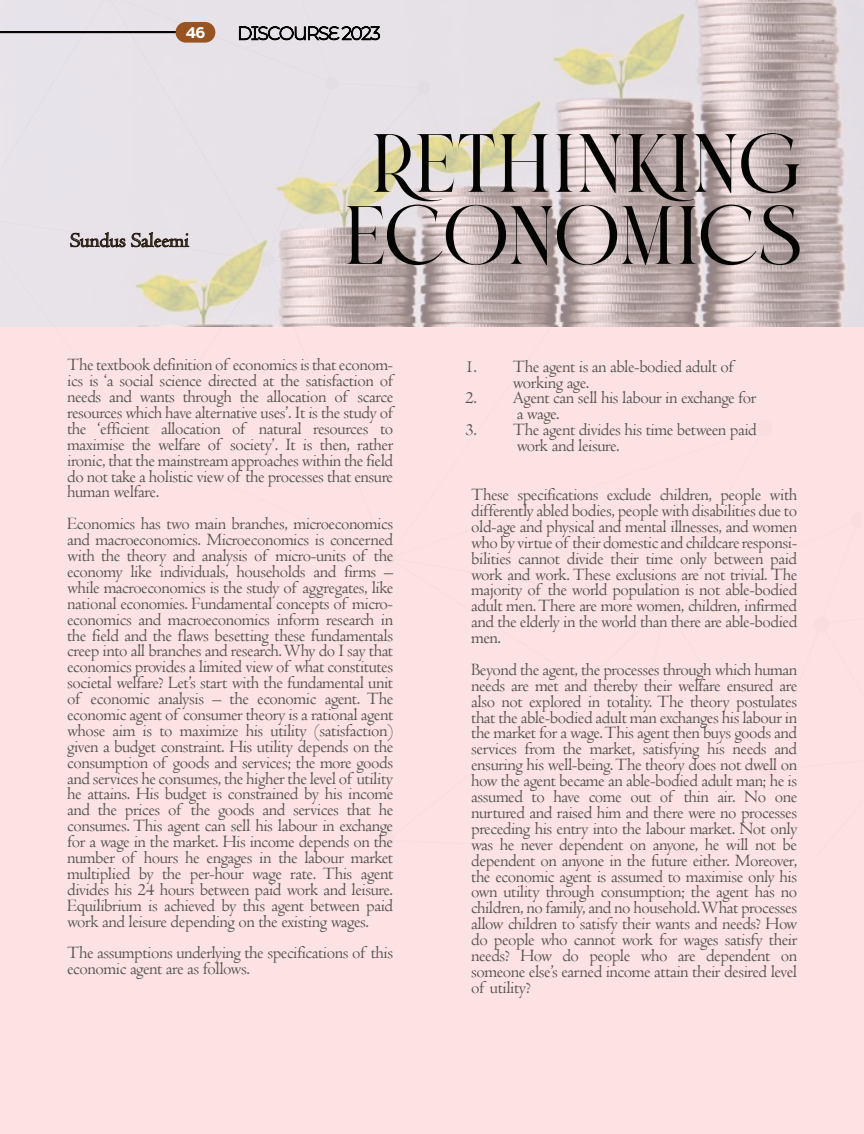
<style>
.page{position:relative;width:864px;height:1134px;background:#fce2e3}
.page>*{position:absolute;margin:0;border:0;box-sizing:border-box;transform-origin:0 0}
.t1{font:82.5px "Brand";color:#040503}
.t2{font:21px "Centaur";color:#291f14}
.t3{font:18px/15.9px "Centaur";letter-spacing:-.025em;color:#545251}
.t4{font:900 15.15px "Amsi Pro";color:#fff}
</style>
<div class="page">
<img style="left:0;top:0;width:863px;height:327px">
<svg style="left:389px;top:260px;width:209px;height:67px;background:#bfafae"></svg>
<svg style="left:268px;top:268px;width:121px;height:59px"></svg>
<svg style="left:1px;top:268px;width:267px;height:59px;background:#e3dfd7"></svg>
<svg style="left:590px;top:253px;width:15px;height:15px"></svg>
<svg style="left:0;top:0;width:468px;height:268px;background:#e1dbdd"></svg>
<div style="left:176px;top:22px;width:39px;height:21px;background:#975422;border-radius:10px"></div>
<p class="t4" style="left:186px;top:22px;width:21px">46</p>
<p class="t2" style="left:70px;top:227px;width:120px">Sundus Saleemi</p>
<h1 class="t1" style="left:370px;top:125px;width:433px">RETHINKING</h1>
<h1 class="t1" style="left:343px;top:197px;width:459px">ECONOMICS</h1>
<p class="t3" style="left:67px;top:357px;width:328px;text-align:justify">The textbook definition of economics is that econom&shy;ics is ‘a social science directed at the satisfaction of needs and wants through the allocation of scarce resources which have alternative uses’. It is the study of the ‘efficient allocation of natural resources to maximise the welfare of society’. It is then, rather ironic, that the mainstream approaches within the field do not take a holistic view of the processes that ensure human welfare.</p>
<p class="t3" style="left:67px;top:516px;width:328px;text-align:justify">Economics has two main branches, microeconomics and macroeconomics. Microeconomics is concerned with the theory and analysis of micro-units of the economy like individuals, households and firms – while macroeconomics is the study of aggregates, like national economies. Fundamental concepts of micro&shy;economics and macroeconomics inform research in the field and the flaws besetting these fundamentals creep into all branches and research. Why do I say that economics provides a limited view of what constitutes societal welfare? Let’s start with the fundamental unit of economic analysis – the economic agent. The economic agent of consumer theory is a rational agent whose aim is to maximize his utility (satisfaction) given a budget constraint. His utility depends on the consumption of goods and services; the more goods and services he consumes, the higher the level of utility he attains. His budget is constrained by his income and the prices of the goods and services that he consumes. This agent can sell his labour in exchange for a wage in the market. His income depends on the number of hours he engages in the labour market multiplied by the per-hour wage rate. This agent divides his 24 hours between paid work and leisure.<br>Equilibrium is achieved by this agent between paid work and leisure depending on the existing wages.</p>
<p class="t3" style="left:67px;top:945px;width:328px">The assumptions underlying the specifications of this economic agent are as follows.</p>
<p class="t3" style="left:513px;top:358px;width:223px;text-indent:-48px">1. The agent is an able-bodied adult of working age.</p>
<p class="t3" style="left:517px;top:390px;width:241px;text-indent:-51px">2. Agent can sell his labour in exchange for a wage.</p>
<p class="t3" style="left:517px;top:422px;width:242px;text-indent:-51px">3. The agent divides his time between paid work and leisure.</p>
<p class="t3" style="left:471px;top:486px;width:328px;text-align:justify">These specifications exclude children, people with differently abled bodies, people with disabilities due to old-age and physical and mental illnesses, and women who by virtue of their domestic and childcare responsi&shy;bilities cannot divide their time only between paid work and work. These exclusions are not trivial. The majority of the world population is not able-bodied adult men. There are more women, children, infirmed and the elderly in the world than there are able-bodied men.</p>
<p class="t3" style="left:471px;top:661px;width:328px;text-align:justify">Beyond the agent, the processes through which human needs are met and thereby their welfare ensured are also not explored in totality. The theory postulates that the able-bodied adult man exchanges his labour in the market for a wage. This agent then buys goods and services from the market, satisfying his needs and ensuring his well-being. The theory does not dwell on how the agent became an able-bodied adult man; he is assumed to have come out of thin air. No one nurtured and raised him and there were no processes preceding his entry into the labour market. Not only was he never dependent on anyone, he will not be dependent on anyone in the future either. Moreover, the economic agent is assumed to maximise only his own utility through consumption; the agent has no children, no family, and no household. What processes allow children to satisfy their wants and needs? How do people who cannot work for wages satisfy their needs? How do people who are dependent on someone else’s earned income attain their desired level of utility?</p>
</div>
